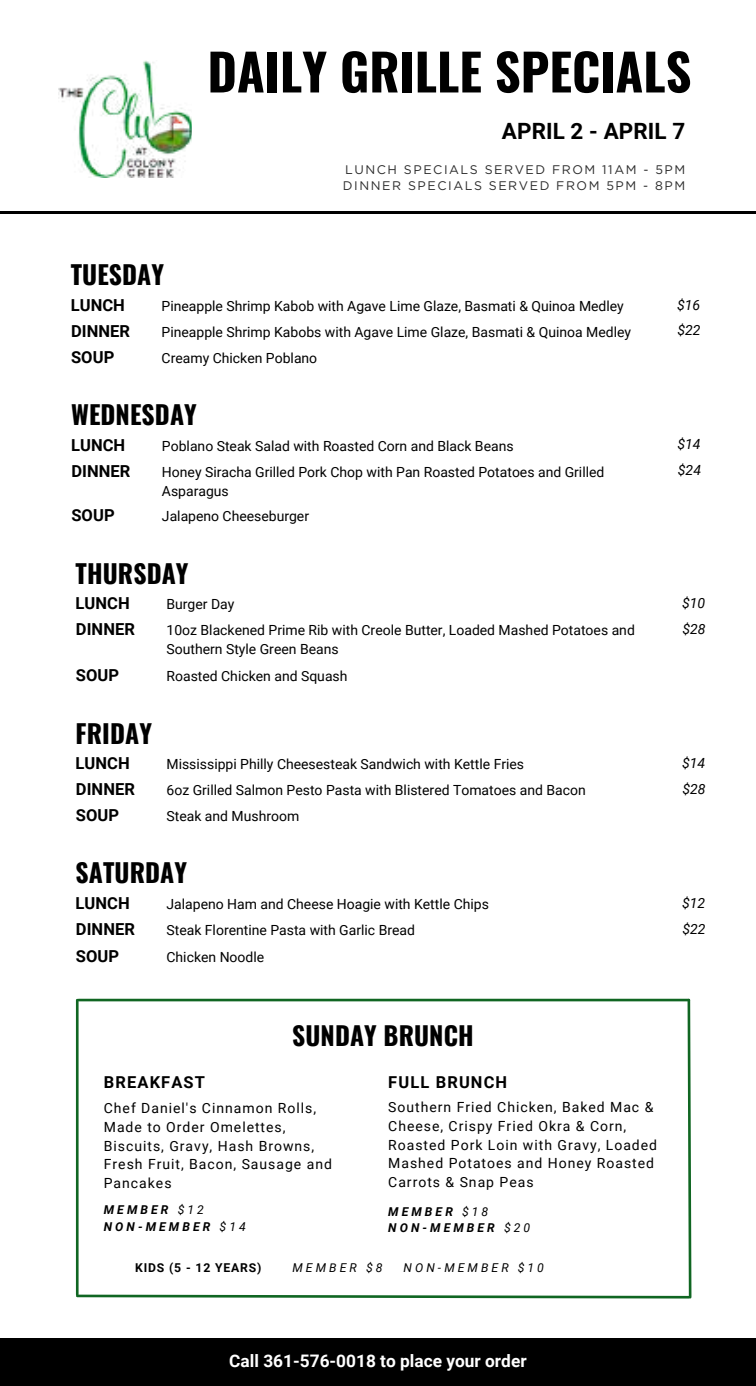
<style>
.page{position:relative;width:756px;height:1386px;background:#fff}
.page>*{position:absolute;margin:0;border:0;box-sizing:border-box;transform-origin:0 0}
.t1{font:700 50.4px "Oswald";color:#000}
.t2{font:700 25.55px "Oswald";letter-spacing:.005em;color:#000}
.t3{font:700 22.4px "Roboto";letter-spacing:.005em;color:#000}
.t4{font:700 17.32px "Roboto";color:#fff}
.t5{font:700 16.45px "Roboto";letter-spacing:.005em;color:#000}
.t6{font:700 16.45px "Roboto";letter-spacing:.07em;color:#000}
.t7{font:14px/19.1px "Roboto";color:#000}
.t8{font:14px/18.7px "Roboto";letter-spacing:.07em;color:#000}
.t9{font:italic 14px "Roboto";color:#000}
.t10{font:12.42px/16.6px "Gotham";letter-spacing:.125em;color:#2b2b2b}
.t11{font:italic 700 12.25px/16.3px "Roboto";letter-spacing:.25em;color:#000}
.t12{font:italic 12.25px "Roboto";letter-spacing:.25em;color:#000}
.t13{font:700 12.25px "Roboto";letter-spacing:.07em;color:#000}
.s1{font-weight:400}
</style>
<div class="page">
<svg style="left:75px;top:998px;width:617px;height:301px"></svg>
<hr style="left:0;top:211px;width:756px;height:2px;background:#000">
<img style="left:59px;top:61px;width:132px;height:116px">
<div style="left:0;top:1338px;width:756px;height:48px;background:#000"></div>
<h1 class="t1" style="left:207px;top:32px;width:486px">DAILY GRILLE SPECIALS</h1>
<h3 class="t3" style="left:502px;top:118px;width:185px">APRIL 2 - APRIL 7</h3>
<p class="t10" style="left:343px;top:161px;width:344px">LUNCH SPECIALS SERVED FROM 11AM - 5PM<br>DINNER SPECIALS SERVED FROM 5PM - 8PM</p>
<h2 class="t2" style="left:71px;top:255px;width:95px">TUESDAY</h2>
<p class="t5" style="left:71px;top:296px;width:56px">LUNCH</p>
<p class="t7" style="left:162px;top:297px;width:464px">Pineapple Shrimp Kabob with Agave Lime Glaze, Basmati &amp; Quinoa Medley</p>
<p class="t9" style="left:677px;top:297px;width:25px">$16</p>
<p class="t5" style="left:71px;top:322px;width:61px">DINNER</p>
<p class="t7" style="left:162px;top:323px;width:471px">Pineapple Shrimp Kabobs with Agave Lime Glaze, Basmati &amp; Quinoa Medley</p>
<p class="t9" style="left:678px;top:323px;width:25px">$22</p>
<p class="t5" style="left:71px;top:348px;width:45px">SOUP</p>
<p class="t7" style="left:162px;top:348px;width:157px">Creamy Chicken Poblano</p>
<h2 class="t2" style="left:71px;top:395px;width:127px">WEDNESDAY</h2>
<p class="t5" style="left:71px;top:435px;width:56px">LUNCH</p>
<p class="t7" style="left:162px;top:436px;width:353px">Poblano Steak Salad with Roasted Corn and Black Beans</p>
<p class="t9" style="left:678px;top:436px;width:25px">$14</p>
<p class="t5" style="left:71px;top:461px;width:61px">DINNER</p>
<p class="t7" style="left:162px;top:462px;width:444px">Honey Siracha Grilled Pork Chop with Pan Roasted Potatoes and Grilled<br>Asparagus</p>
<p class="t9" style="left:678px;top:462px;width:25px">$24</p>
<p class="t5" style="left:71px;top:506px;width:45px">SOUP</p>
<p class="t7" style="left:162px;top:507px;width:149px">Jalapeno Cheeseburger</p>
<h2 class="t2" style="left:76px;top:553px;width:114px">THURSDAY</h2>
<p class="t5" style="left:76px;top:594px;width:56px">LUNCH</p>
<p class="t7" style="left:167px;top:595px;width:69px">Burger Day</p>
<p class="t9" style="left:682px;top:595px;width:25px">$10</p>
<p class="t5" style="left:76px;top:620px;width:61px">DINNER</p>
<p class="t7" style="left:167px;top:621px;width:470px">10oz Blackened Prime Rib with Creole Butter, Loaded Mashed Potatoes and<br>Southern Style Green Beans</p>
<p class="t9" style="left:682px;top:621px;width:25px">$28</p>
<p class="t5" style="left:76px;top:666px;width:45px">SOUP</p>
<p class="t7" style="left:167px;top:667px;width:183px">Roasted Chicken and Squash</p>
<h2 class="t2" style="left:76px;top:713px;width:78px">FRIDAY</h2>
<p class="t5" style="left:76px;top:754px;width:56px">LUNCH</p>
<p class="t7" style="left:167px;top:755px;width:359px">Mississippi Philly Cheesesteak Sandwich with Kettle Fries</p>
<p class="t9" style="left:682px;top:755px;width:25px">$14</p>
<p class="t5" style="left:76px;top:780px;width:61px">DINNER</p>
<p class="t7" style="left:167px;top:781px;width:421px">6oz Grilled Salmon Pesto Pasta with Blistered Tomatoes and Bacon</p>
<p class="t9" style="left:682px;top:781px;width:25px">$28</p>
<p class="t5" style="left:76px;top:806px;width:45px">SOUP</p>
<p class="t7" style="left:167px;top:807px;width:134px">Steak and Mushroom</p>
<h2 class="t2" style="left:76px;top:853px;width:113px">SATURDAY</h2>
<p class="t5" style="left:76px;top:894px;width:56px">LUNCH</p>
<p class="t7" style="left:167px;top:895px;width:324px">Jalapeno Ham and Cheese Hoagie with Kettle Chips</p>
<p class="t9" style="left:682px;top:895px;width:25px">$12</p>
<p class="t5" style="left:76px;top:920px;width:61px">DINNER</p>
<p class="t7" style="left:167px;top:921px;width:250px">Steak Florentine Pasta with Garlic Bread</p>
<p class="t9" style="left:682px;top:921px;width:25px">$22</p>
<p class="t5" style="left:76px;top:947px;width:45px">SOUP</p>
<p class="t7" style="left:167px;top:948px;width:99px">Chicken Noodle</p>
<h2 class="t2" style="left:292px;top:1016px;width:183px">SUNDAY BRUNCH</h2>
<p class="t6" style="left:104px;top:1073px;width:103px">BREAKFAST</p>
<p class="t8" style="left:104px;top:1099px;width:230px">Chef Daniel's Cinnamon Rolls,<br>Made to Order Omelettes,<br>Biscuits, Gravy, Hash Browns,<br>Fresh Fruit, Bacon, Sausage and<br>Pancakes</p>
<p class="t6" style="left:388px;top:1073px;width:120px">FULL BRUNCH</p>
<p class="t8" style="left:388px;top:1098px;width:270px">Southern Fried Chicken, Baked Mac &amp;<br>Cheese, Crispy Fried Okra &amp; Corn,<br>Roasted Pork Loin with Gravy, Loaded<br>Mashed Potatoes and Honey Roasted<br>Carrots &amp; Snap Peas</p>
<p class="t11" style="left:104px;top:1202px;width:143px">MEMBER <span class="s1">$12<br></span>NON-MEMBER <span class="s1">$14</span></p>
<p class="t11" style="left:388px;top:1204px;width:143px">MEMBER <span class="s1">$18<br></span>NON-MEMBER <span class="s1">$20</span></p>
<p class="t13" style="left:135px;top:1260px;width:128px">KIDS (5 - 12 YEARS)</p>
<p class="t12" style="left:293px;top:1260px;width:91px">MEMBER $8</p>
<p class="t12" style="left:404px;top:1260px;width:142px">NON-MEMBER $10</p>
<p class="t4" style="left:229px;top:1351px;width:299px">Call 361-576-0018 to place your order</p>
</div>
